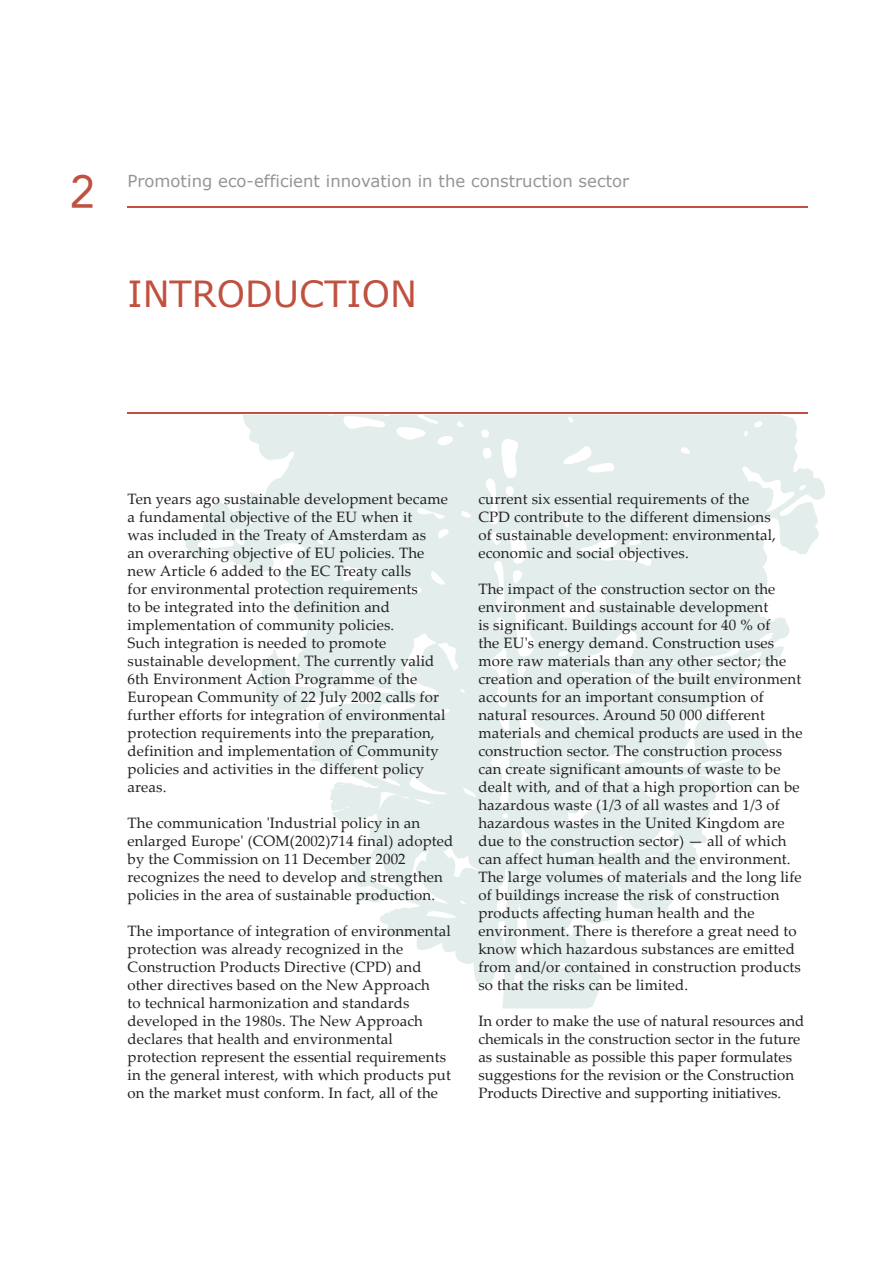
<style>
.page{position:relative;width:893px;height:1263px;background:#fff}
.page>*{position:absolute;margin:0;border:0;box-sizing:border-box;transform-origin:0 0}
.t1{font:45px "Avenir True";color:#c0503f}
.t2{font:36px "Verdana";color:#c0503f}
.t3{font:16.5px "Verdana";color:#939598}
.t4{font:15px/18px "Palatino Linotype";letter-spacing:.01em;color:#231f20}
</style>
<div class="page">
<hr style="left:128px;top:412px;width:680px;height:2px;background:#c0503f">
<hr style="left:128px;top:206px;width:680px;height:2px;background:#c0503f">
<svg style="left:184px;top:415px;width:641px;height:593px;fill:#e2edec"></svg>
<h1 class="t1" style="left:70px;top:166px;width:27px">2</h1>
<p class="t3" style="left:128px;top:170px;width:503px">Promoting eco-efficient innovation in the construction sector</p>
<h2 class="t2" style="left:128px;top:271px;width:291px">INTRODUCTION</h2>
<p class="t4" style="left:128px;top:489px;width:322px">Ten years ago sustainable development became a fundamental objective of the EU when it<br>was included in the Treaty of Amsterdam as<br>an overarching objective of EU policies. The new Article 6 added to the EC Treaty calls<br>for environmental protection requirements<br>to be integrated into the definition and implementation of community policies.<br>Such integration is needed to promote sustainable development. The currently valid 6th Environment Action Programme of the European Community of 22 July 2002 calls for further efforts for integration of environmental protection requirements into the preparation, definition and implementation of Community policies and activities in the different policy areas.</p>
<p class="t4" style="left:128px;top:813px;width:327px">The communication 'Industrial policy in an enlarged Europe' (COM(2002)714 final) adopted by the Commission on 11 December 2002 recognizes the need to develop and strengthen policies in the area of sustainable production.</p>
<p class="t4" style="left:128px;top:921px;width:325px">The importance of integration of environmental protection was already recognized in the Construction Products Directive (CPD) and other directives based on the New Approach<br>to technical harmonization and standards developed in the 1980s. The New Approach declares that health and environmental protection represent the essential requirements in the general interest, with which products put on the market must conform. In fact, all of the</p>
<p class="t4" style="left:478px;top:489px;width:299px">current six essential requirements of the CPD contribute to the different dimensions of sustainable development: environmental, economic and social objectives.</p>
<p class="t4" style="left:478px;top:579px;width:326px">The impact of the construction sector on the environment and sustainable development<br>is significant. Buildings account for 40 % of<br>the EU's energy demand. Construction uses more raw materials than any other sector; the creation and operation of the built environment accounts for an important consumption of natural resources. Around 50 000 different materials and chemical products are used in the construction sector. The construction process can create significant amounts of waste to be dealt with, and of that a high proportion can be hazardous waste (1/3 of all wastes and 1/3 of hazardous wastes in the United Kingdom are due to the construction sector) — all of which can affect human health and the environment.<br>The large volumes of materials and the long life of buildings increase the risk of construction products affecting human health and the environment. There is therefore a great need to know which hazardous substances are emitted from and/or contained in construction products so that the risks can be limited.</p>
<p class="t4" style="left:478px;top:1011px;width:328px">In order to make the use of natural resources and chemicals in the construction sector in the future as sustainable as possible this paper formulates suggestions for the revision or the Construction Products Directive and supporting initiatives.</p>
</div>
